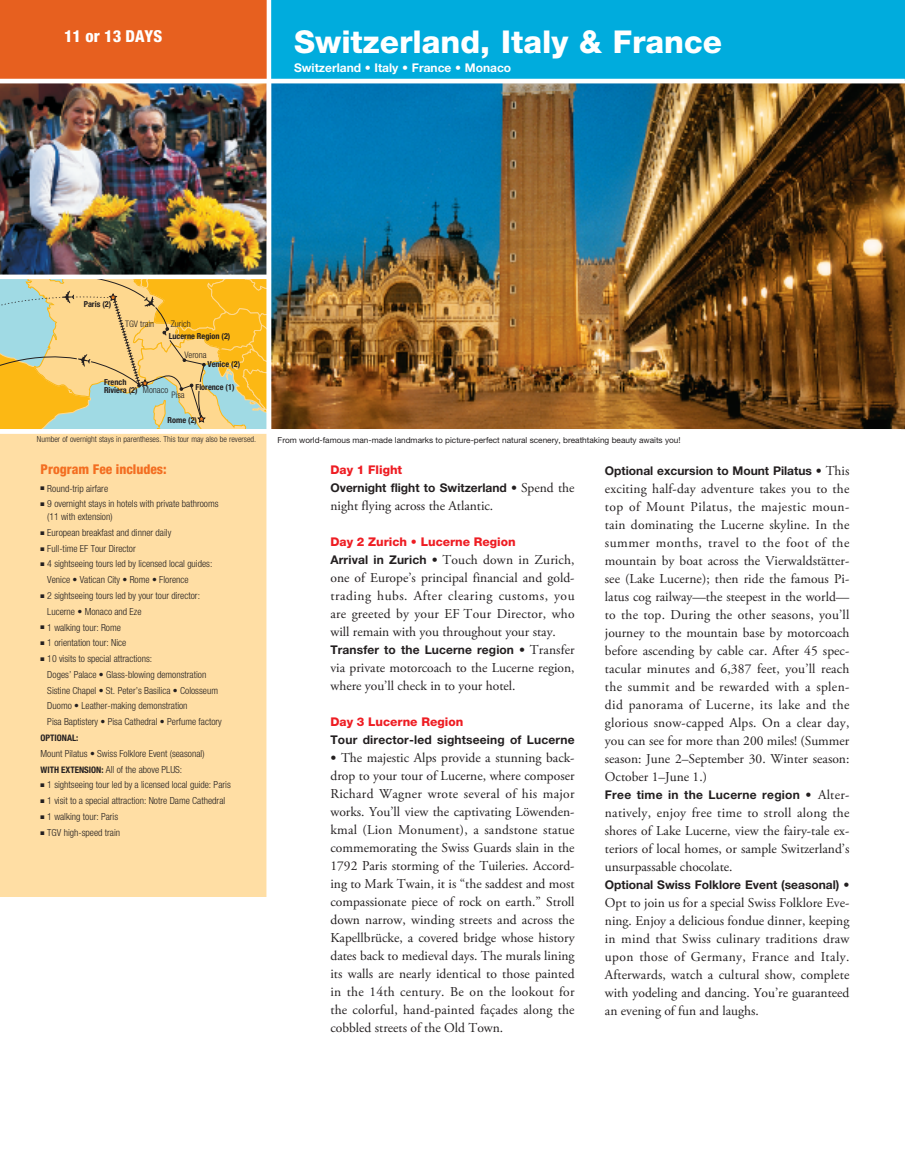
<style>
.page{position:relative;width:905px;height:1175px;background:#fff}
.page>*{position:absolute;margin:0;border:0;box-sizing:border-box;transform-origin:0 0}
.t1{font:800 31.5px "Helvetica Neue LT Std";color:#fff}
.t2{font:800 condensed 16.5px "Helvetica Neue LT Std";color:#fff}
.t3{font:13.5px/18px "Adobe Garamond Pro";color:#231f20;text-align:justify}
.t4{font:800 condensed 13.5px "Helvetica Neue LT Std";color:#f36e21}
.t5{font:700 12px/18px "Helvetica Neue LT Std";color:#231f20}
.t6{font:800 12px "Helvetica Neue LT Std";color:#ee1d23}
.t7{font:700 12px "Helvetica Neue LT Std";letter-spacing:.02em;color:#231f20}
.t8{font:700 12px "Helvetica Neue LT Std";color:#fff}
.t9{font:300 condensed 9.75px/15.8px "Helvetica Neue LT Std";color:#231f20}
.t10{font:300 condensed 9px "Helvetica Neue LT Std";color:#231f20}
.t11{font:700 condensed 9px "Helvetica Neue LT Std";color:#231f20}
.t12{font:8.25px "Helvetica Neue LT Std";color:#231f20}
.t13{font:700 condensed 8.25px/8.2px "Helvetica Neue LT Std";color:#231f20}
.t14{font:300 condensed 8.25px "Helvetica Neue LT Std";color:#231f20}
.s1{font-weight:700;font-size:9px}
.s2{font-weight:800;color:#ee1d23}
.s3{font-family:"Adobe Garamond Pro";font-weight:400;font-size:13.5px}
.s4{font-family:"Helvetica Neue LT Std";font-weight:700;font-size:12px}
</style>
<div class="page">
<img style="left:271px;top:83px;width:633px;height:346px">
<svg style="left:0;top:279px;width:267px;height:150px;background:#e0ca7a"></svg>
<img style="left:0;top:83px;width:267px;height:191px">
<div style="left:0;top:433px;width:270px;height:463px;background:#ffdea4"></div>
<div style="left:0;top:0;width:904px;height:81px;background:#00acdd"></div>
<div style="left:0;top:0;width:270px;height:81px;background:#e7601f"></div>
<hr style="left:0;top:79px;width:904px;height:4px;background:#fff">
<hr style="left:267px;top:0;width:4px;height:958px;background:#fff">
<p class="t2" style="left:64px;top:30px;width:100px">11 or 13 DAYS</p>
<h1 class="t1" style="left:294px;top:30px;width:429px">Switzerland, Italy &amp; France</h1>
<p class="t8" style="left:294px;top:64px;width:219px">Switzerland • Italy • France • Monaco</p>
<p class="t13" style="left:84px;top:301px;width:29px">Paris (2)</p>
<p class="t10" style="left:125px;top:320px;width:31px">TGV train</p>
<p class="t10" style="left:171px;top:320px;width:21px">Zurich</p>
<p class="t10" style="left:185px;top:352px;width:23px">V erona</p>
<p class="t13" style="left:169px;top:332px;width:63px">Lucerne Region (2)</p>
<p class="t13" style="left:208px;top:360px;width:34px">V enice (2)</p>
<p class="t13" style="left:104px;top:378px;width:35px">French<br>Riviera (2)</p>
<p class="t13" style="left:195px;top:383px;width:40px">Florence (1)</p>
<p class="t10" style="left:143px;top:387px;width:27px">Monaco</p>
<p class="t10" style="left:171px;top:391px;width:15px">Pisa</p>
<p class="t13" style="left:168px;top:416px;width:31px">Rome (2)</p>
<p class="t14" style="left:37px;top:436px;width:221px">Number of overnight stays in parentheses. This tour may also be reversed.</p>
<p class="t4" style="left:41px;top:464px;width:128px">Program Fee includes:</p>
<p class="t9" style="left:41px;top:481px;width:69px">■ Round-trip airfare</p>
<p class="t9" style="left:47px;top:498px;width:173px;line-height:12.8px;text-indent:-7px">■ 9 overnight stays in hotels with private bathrooms (11 with extension)</p>
<p class="t9" style="left:41px;top:525px;width:132px">■ European breakfast and dinner daily</p>
<p class="t9" style="left:41px;top:541px;width:97px">■ Full-time EF Tour Director</p>
<p class="t9" style="left:47px;top:557px;width:166px;text-indent:-7px">■ 4 sightseeing tours led by licensed local guides:<br>Venice • Vatican City • Rome • Florence</p>
<p class="t9" style="left:47px;top:588px;width:154px;text-indent:-7px">■ 2 sightseeing tours led by your tour director:<br>Lucerne • Monaco and Eze</p>
<p class="t9" style="left:41px;top:620px;width:82px">■ 1 walking tour: Rome</p>
<p class="t9" style="left:41px;top:636px;width:87px">■ 1 orientation tour: Nice</p>
<p class="t9" style="left:47px;top:651px;width:176px;text-indent:-7px">■ 10 visits to special attractions:<br>Doges’ Palace • Glass-blowing demonstration Sistine Chapel • St. Peter’s Basilica • Colosseum Duomo • Leather-making demonstration<br>Pisa Baptistery • Pisa Cathedral • Perfume factory</p>
<p class="t11" style="left:41px;top:734px;width:39px">OPTIONAL:</p>
<p class="t9" style="left:41px;top:746px;width:165px">Mount Pilatus • Swiss Folklore Event (seasonal)<br><span class="s1">WITH EXTENSION:</span> All of the above PLUS:</p>
<p class="t9" style="left:41px;top:778px;width:192px">■ 1 sightseeing tour led by a licensed local guide: Paris</p>
<p class="t9" style="left:41px;top:793px;width:186px">■ 1 visit to a special attraction: Notre Dame Cathedral</p>
<p class="t9" style="left:41px;top:809px;width:79px">■ 1 walking tour: Paris</p>
<p class="t9" style="left:41px;top:825px;width:81px">■ TGV high-speed train</p>
<p class="t12" style="left:277px;top:437px;width:404px">From world-famous man-made landmarks to picture-perfect natural scenery, breathtaking beauty awaits you!</p>
<p class="t5" style="left:330px;top:461px;width:245px"><span class="s2">Day 1 Flight<br></span>Overnight flight to Switzerland • <span class="s3">Spend the</span></p>
<p class="t3" style="left:330px;top:497px;width:164px">night flying across the Atlantic.</p>
<p class="t6" style="left:330px;top:537px;width:187px">Day 2 Zurich • Lucerne Region</p>
<p class="t3" style="left:330px;top:551px;width:245px"><span class="s4">Arrival in Zurich •</span> Touch down in Zurich, one of Europe’s principal financial and gold&shy;trading hubs. After clearing customs, you are greeted by your EF Tour Director, who will remain with you throughout your stay.</p>
<p class="t5" style="left:330px;top:641px;width:245px">Transfer to the Lucerne region • <span class="s3">Transfer</span></p>
<p class="t3" style="left:330px;top:659px;width:245px">via private motorcoach to the Lucerne region, where you’ll check in to your hotel.</p>
<p class="t6" style="left:330px;top:717px;width:134px">Day 3 Lucerne Region</p>
<p class="t5" style="left:330px;top:731px;width:246px">Tour director-led sightseeing of Lucerne</p>
<p class="t3" style="left:330px;top:749px;width:246px"><span class="s4">•</span> The majestic Alps provide a stunning back&shy;drop to your tour of Lucerne, where composer Richard Wagner wrote several of his major works. You’ll view the captivating Löwenden&shy;kmal (Lion Monument), a sandstone statue commemorating the Swiss Guards slain in the 1792 Paris storming of the Tuileries. Accord&shy;ing to Mark Twain, it is “the saddest and most compassionate piece of rock on earth.” Stroll down narrow, winding streets and across the Kapellbrücke, a covered bridge whose history dates back to medieval days. The murals lining its walls are nearly identical to those painted in the 14th century. Be on the lookout for the colorful, hand-painted façades along the cobbled streets of the Old Town.</p>
<p class="t5" style="left:605px;top:463px;width:246px">Optional excursion to Mount Pilatus • <span class="s3">This</span></p>
<p class="t3" style="left:605px;top:481px;width:246px">exciting half-day adventure takes you to the top of Mount Pilatus, the majestic moun&shy;tain dominating the Lucerne skyline. In the summer months, travel to the foot of the mountain by boat across the Vierwaldstätter&shy;see (Lake Lucerne); then ride the famous Pi&shy;latus cog railway—the steepest in the world— to the top. During the other seasons, you’ll journey to the mountain base by motorcoach before ascending by cable car. After 45 spec&shy;tacular minutes and 6,387 feet, you’ll reach the summit and be rewarded with a splen&shy;did panorama of Lucerne, its lake and the glorious snow-capped Alps. On a clear day, you can see for more than 200 miles! (Summer season: June 2–September 30. Winter season:<br>October 1–June 1.)</p>
<p class="t7" style="left:605px;top:790px;width:246px">Free time in the Lucerne region • <span class="s3">Alter-</span></p>
<p class="t3" style="left:605px;top:805px;width:246px">natively, enjoy free time to stroll along the shores of Lake Lucerne, view the fairy-tale ex&shy;teriors of local homes, or sample Switzerland’s unsurpassable chocolate.</p>
<p class="t5" style="left:605px;top:877px;width:246px">Optional Swiss Folklore Event (seasonal) •</p>
<p class="t3" style="left:605px;top:895px;width:246px">Opt to join us for a special Swiss Folklore Eve&shy;ning. Enjoy a delicious fondue dinner, keeping in mind that Swiss culinary traditions draw upon those of Germany, France and Italy.<br>Afterwards, watch a cultural show, complete with yodeling and dancing. You’re guaranteed an evening of fun and laughs.</p>
</div>
